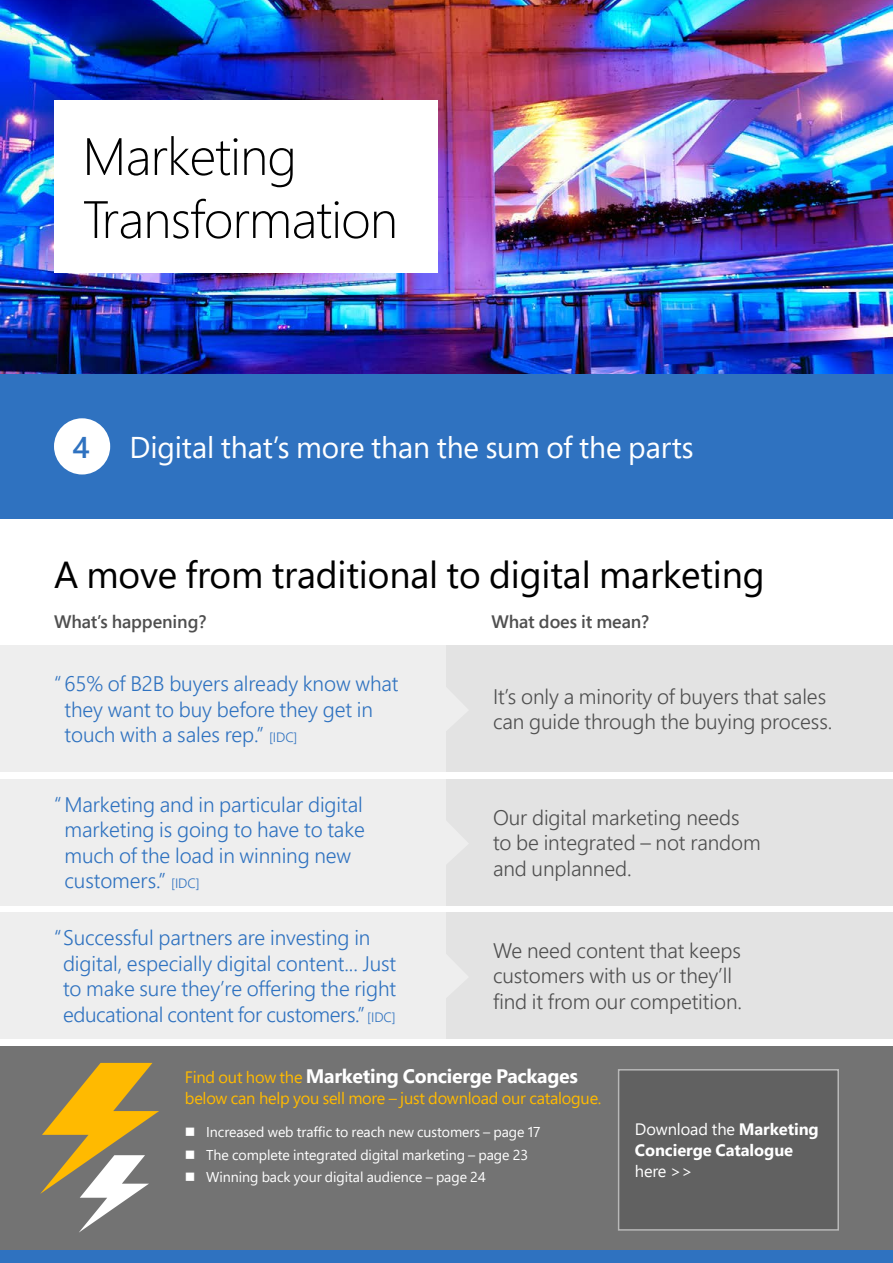
<style>
.page{position:relative;width:893px;height:1263px;background:#fff}
.page>*{position:absolute;margin:0;border:0;box-sizing:border-box;transform-origin:0 0}
.t1{font:300 52.5px/63px "Segoe Pro";letter-spacing:-.015em;color:#000}
.t2{font:37.5px "Segoe Pro";letter-spacing:-.005em;color:#000}
.t3{font:30px "Segoe Pro";letter-spacing:-.005em;color:#fff}
.t4{font:600 30px "Segoe Pro";color:#2f72c0}
.t5{font:300 21px/25.5px "Segoe Pro";letter-spacing:-.005em;color:#2f72c0}
.t6{font:300 21px/25.5px "Segoe Pro";letter-spacing:-.005em;color:#4f4f4f}
.t7{font:700 19.5px "Segoe Pro";letter-spacing:-.015em;color:#fff}
.t8{font:600 18px "Segoe Pro";letter-spacing:-.005em;color:#4f4f4f}
.t9{font:16.5px "Segoe Pro";letter-spacing:-.015em;color:#ffba00}
.t10{font:700 16.5px/21px "Segoe Pro";letter-spacing:-.005em;color:#fff}
.t11{font:16.5px "Segoe Pro";color:#fff}
.t12{font:14.25px/22.2px "Segoe Pro";letter-spacing:-.005em;color:#fff}
.s1{font-size:13.5px}
.s2{font-weight:400;font-size:16.5px;color:#ffba00}
.s3{font-weight:400}
</style>
<div class="page">
<div style="left:0;top:912px;width:446px;height:126px;background:#eee"></div>
<div style="left:0;top:779px;width:446px;height:126px;background:#eee"></div>
<div style="left:0;top:646px;width:446px;height:126px;background:#eee"></div>
<div style="left:446px;top:912px;width:447px;height:126px;background:#e3e3e3"></div>
<div style="left:446px;top:779px;width:447px;height:126px;background:#e3e3e3"></div>
<div style="left:446px;top:646px;width:447px;height:126px;background:#e3e3e3"></div>
<svg style="left:446px;top:955px;width:22px;height:42px"></svg>
<svg style="left:446px;top:822px;width:22px;height:42px"></svg>
<svg style="left:446px;top:688px;width:22px;height:42px"></svg>
<img style="left:0;top:0;width:893px;height:374px">
<div style="left:54px;top:101px;width:384px;height:172px;background:#fff"></div>
<div style="left:0;top:374px;width:893px;height:145px;background:#2f72c0"></div>
<div style="left:54px;top:418px;width:56px;height:56px;background:#fff;border-radius:50%"></div>
<div style="left:0;top:1249px;width:893px;height:14px;background:#2f72c0"></div>
<div style="left:0;top:1046px;width:893px;height:203px;background:#737373"></div>
<svg style="left:40px;top:1063px;width:119px;height:169px"></svg>
<div style="left:618px;top:1069px;width:221px;height:161px;background:#616161"></div>
<h1 class="t1" style="left:82px;top:124px;width:317px">Marketing<br>Transformation</h1>
<h3 class="t4" style="left:72px;top:426px;width:19px">4</h3>
<h3 class="t3" style="left:129px;top:426px;width:566px">Digital that’s more than the sum of the parts</h3>
<h2 class="t2" style="left:54px;top:549px;width:712px">A move from traditional to digital marketing</h2>
<p class="t8" style="left:54px;top:609px;width:154px">What’s happening?</p>
<p class="t8" style="left:491px;top:609px;width:159px">What does it mean?</p>
<p class="t5" style="left:64px;top:670px;width:336px;text-indent:-10px">“ 65% of B2B buyers already know what they want to buy before they get in touch with a sales rep.” <span class="s1">[IDC]</span></p>
<p class="t5" style="left:64px;top:791px;width:302px;text-indent:-10px">“Marketing and in particular digital marketing is going to have to take much of the load in winning new customers.” <span class="s1">[IDC]</span></p>
<p class="t5" style="left:63px;top:924px;width:335px;text-indent:-9px">“Successful partners are investing in digital, especially digital content... Just to make sure they’re offering the right educational content for customers.” <span class="s1">[IDC]</span></p>
<p class="t6" style="left:493px;top:683px;width:341px">It’s only a minority of buyers that sales can guide through the buying process.</p>
<p class="t6" style="left:493px;top:804px;width:269px">Our digital marketing needs to be integrated – not random and unplanned.</p>
<p class="t6" style="left:493px;top:937px;width:251px">We need content that keeps customers with us or they’ll find it from our competition.</p>
<p class="t7" style="left:185px;top:1062px;width:395px"><span class="s2">Find out how the</span> Marketing Concierge Packages</p>
<p class="t9" style="left:185px;top:1086px;width:418px">below can help you sell more – just download our catalogue.</p>
<p class="t12" style="left:206px;top:1121px;width:336px">Increased web traffic to reach new customers – page 17<br>The complete integrated digital marketing – page 23<br>Winning back your digital audience – page 24</p>
<p class="t10" style="left:635px;top:1118px;width:185px"><span class="s3">Download the</span> Marketing<br>Concierge Catalogue</p>
<p class="t11" style="left:635px;top:1160px;width:59px">here &gt;&gt;</p>
</div>
